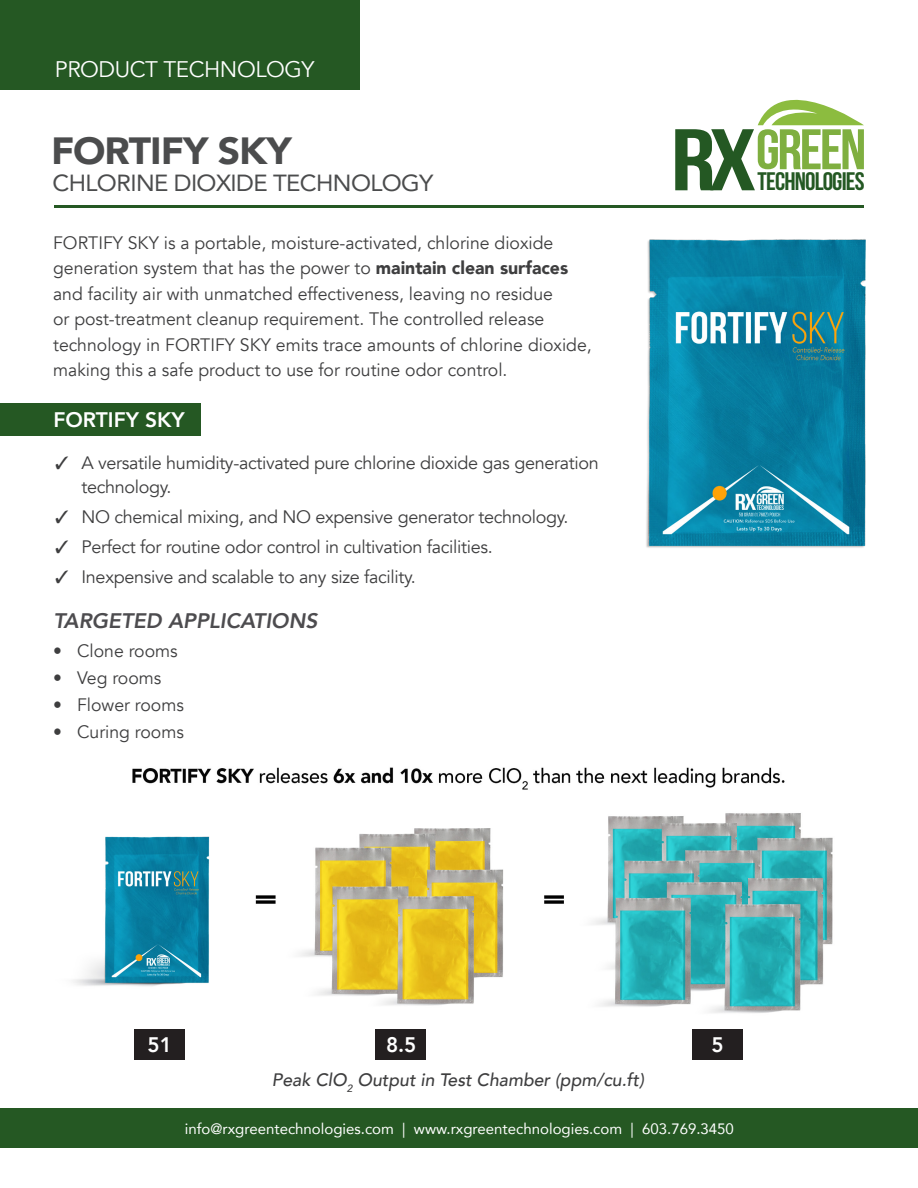
<style>
.page{position:relative;width:918px;height:1188px;background:#fff}
.page>*{position:absolute;margin:0;border:0;box-sizing:border-box;transform-origin:0 0}
.t1{font:700 57px "Bebas Neue";color:#7faf40;scale:1.08 1}
.t2{font:900 37.8px "Avenir";letter-spacing:-.025em;color:#4b4c4d}
.t3{font:700 25.35px "Bebas Neue";letter-spacing:-.035em;color:#245823;scale:1.04 1}
.t4{font:23.25px "Avenir";letter-spacing:-.025em;color:#4b4c4d}
.t5{font:22.5px "Avenir";letter-spacing:-.02em;color:#fff}
.t6{font:italic 800 21px "Avenir";color:#4d4c4f}
.t7{font:800 21px "Avenir";color:#fff}
.t8{font:18px/25.5px "Avenir";color:#3e3e3f}
.t9{font:18px/24px "Avenir";letter-spacing:-.02em;color:#3e3e3f}
.t10{font:italic 500 18px "Avenir";color:#3e3e3f}
.t11{font:15px "Avenir";color:#fff}
.s1{font-weight:900}
.s2{font-size:87.3px;color:#245823}
.s3{font-size:55.95px}
</style>
<div class="page">
<hr style="left:54px;top:206px;width:810px;height:2px;background:#255823">
<svg style="left:758px;top:100px;width:106px;height:25px"></svg>
<div style="left:0;top:0;width:360px;height:90px;background:#255823"></div>
<div style="left:0;top:1109px;width:918px;height:39px;background:#255823"></div>
<div style="left:0;top:404px;width:201px;height:32px;background:#255823"></div>
<img style="left:646px;top:239px;width:220px;height:309px">
<img style="left:73px;top:767px;width:760px;height:246px">
<div style="left:134px;top:1029px;width:51px;height:30px;background:#231f20"></div>
<div style="left:375px;top:1029px;width:51px;height:30px;background:#231f20"></div>
<div style="left:692px;top:1029px;width:51px;height:30px;background:#231f20"></div>
<p class="t5" style="left:55px;top:56px;width:261px">PRODUCT TECHNOLOGY</p>
<p class="t2" style="left:51px;top:118px;width:242px">FORTIFY SKY</p>
<p class="t4" style="left:52px;top:164px;width:383px">CHLORINE DIOXIDE TECHNOLOGY</p>
<p class="t8" style="left:53px;top:230px;width:540px">FORTIFY SKY is a portable, moisture-activated, chlorine dioxide generation system that has the power to <span class="s1">maintain clean surfaces </span>and facility air with unmatched effectiveness, leaving no residue<br>or post-treatment cleanup requirement. The controlled release technology in FORTIFY SKY emits trace amounts of chlorine dioxide, making this a safe product to use for routine odor control.</p>
<p class="t7" style="left:53px;top:403px;width:133px">FORTIFY SKY</p>
<p class="t9" style="left:82px;top:451px;width:519px">A versatile humidity-activated pure chlorine dioxide gas generation technology.</p>
<p class="t9" style="left:82px;top:505px;width:488px">NO chemical mixing, and NO expensive generator technology.</p>
<p class="t9" style="left:82px;top:535px;width:413px">Perfect for routine odor control in cultivation facilities.</p>
<p class="t9" style="left:82px;top:565px;width:336px">Inexpensive and scalable to any size facility.</p>
<p class="t6" style="left:53px;top:608px;width:266px">TARGETED APPLICATIONS</p>
<p class="t8" style="left:53px;top:638px;width:126px">• Clone rooms</p>
<p class="t8" style="left:53px;top:665px;width:110px">• Veg rooms</p>
<p class="t8" style="left:53px;top:692px;width:132px">• Flower rooms</p>
<p class="t8" style="left:53px;top:719px;width:132px">• Curing rooms</p>
<p class="t1" style="left:671px;top:118px;width:183px"><span class="s2">RX</span><span class="s3">G</span>REEN</p>
<p class="t3" style="left:758px;top:168px;width:104px">TECHNOLOGIES</p>
<p class="t7" style="left:148px;top:1028px;width:26px">51</p>
<p class="t7" style="left:386px;top:1028px;width:32px">8.5</p>
<p class="t7" style="left:712px;top:1028px;width:14px">5</p>
<p class="t10" style="left:272px;top:1069px;width:373px">Peak ClO<sub>2</sub> Output in Test Chamber (ppm/cu.ft)</p>
<p class="t11" style="left:185px;top:1117px;width:551px">info@rxgreentechnologies.com | www.rxgreentechnologies.com | 603.769.3450</p>
</div>
